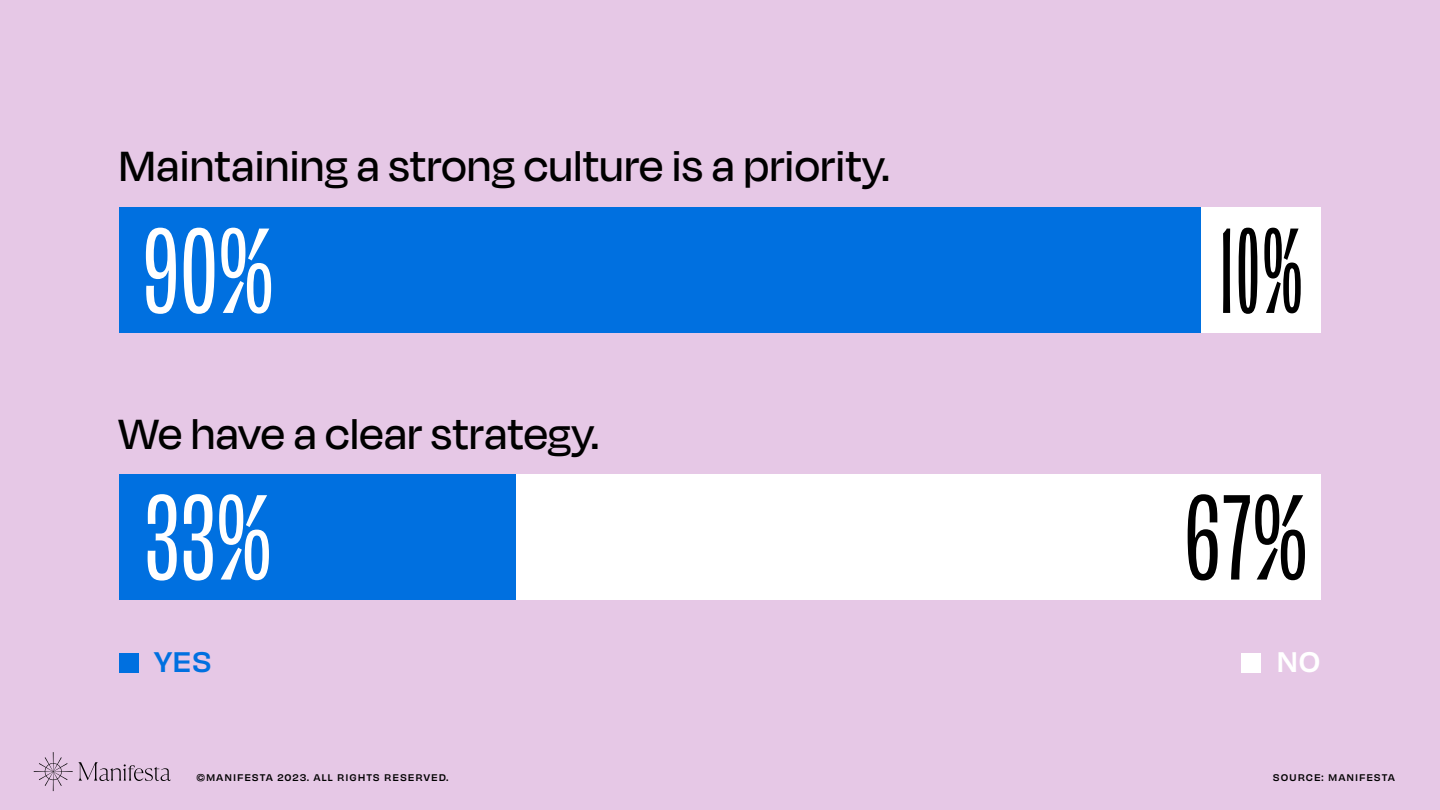
<style>
.page{position:relative;width:1440px;height:810px;background:#e6c8e6}
.page>*{position:absolute;margin:0;border:0;box-sizing:border-box;transform-origin:0 0}
.t1{font:500 condensed 112.5px "Obviously";color:#fff}
.t2{font:112.5px "Obviously Comp Semi";color:#000}
.t3{font:500 condensed 112.5px "Obviously";color:#000}
.t4{font:500 48.75px "Degular Display";letter-spacing:.02em;color:#000}
.t5{font:500 26.4px "Obviously";color:#0070e0}
.t6{font:500 26.4px "Obviously";color:#fff}
.t7{font:500 9px "Obviously";letter-spacing:.1em;color:#000}
</style>
<div class="page">
<svg style="left:34px;top:752px;width:137px;height:39px"></svg>
<div style="left:1201px;top:207px;width:120px;height:125px;background:#fff"></div>
<div style="left:119px;top:207px;width:1082px;height:125px;background:#0070e0"></div>
<div style="left:516px;top:475px;width:805px;height:125px;background:#fff"></div>
<div style="left:119px;top:475px;width:397px;height:125px;background:#0070e0"></div>
<div style="left:119px;top:653px;width:20px;height:19px;background:#0070e0"></div>
<div style="left:1241px;top:653px;width:20px;height:19px;background:#fff"></div>
<p class="t4" style="left:119px;top:138px;width:772px">Maintaining a strong culture is a priority.</p>
<h1 class="t1" style="left:143px;top:193px;width:131px">90%</h1>
<h1 class="t2" style="left:1221px;top:196px;width:82px">10%</h1>
<p class="t4" style="left:119px;top:406px;width:481px">We have a clear strategy.</p>
<h1 class="t1" style="left:145px;top:460px;width:127px">33%</h1>
<h1 class="t3" style="left:1185px;top:460px;width:123px">67%</h1>
<p class="t5" style="left:154px;top:642px;width:60px">YES</p>
<p class="t6" style="left:1276px;top:642px;width:46px">NO</p>
<p class="t7" style="left:196px;top:771px;width:253px">©MANIFESTA 2023. ALL RIGHTS RESERVED.</p>
<p class="t7" style="left:1273px;top:771px;width:124px">SOURCE: MANIFESTA</p>
</div>
